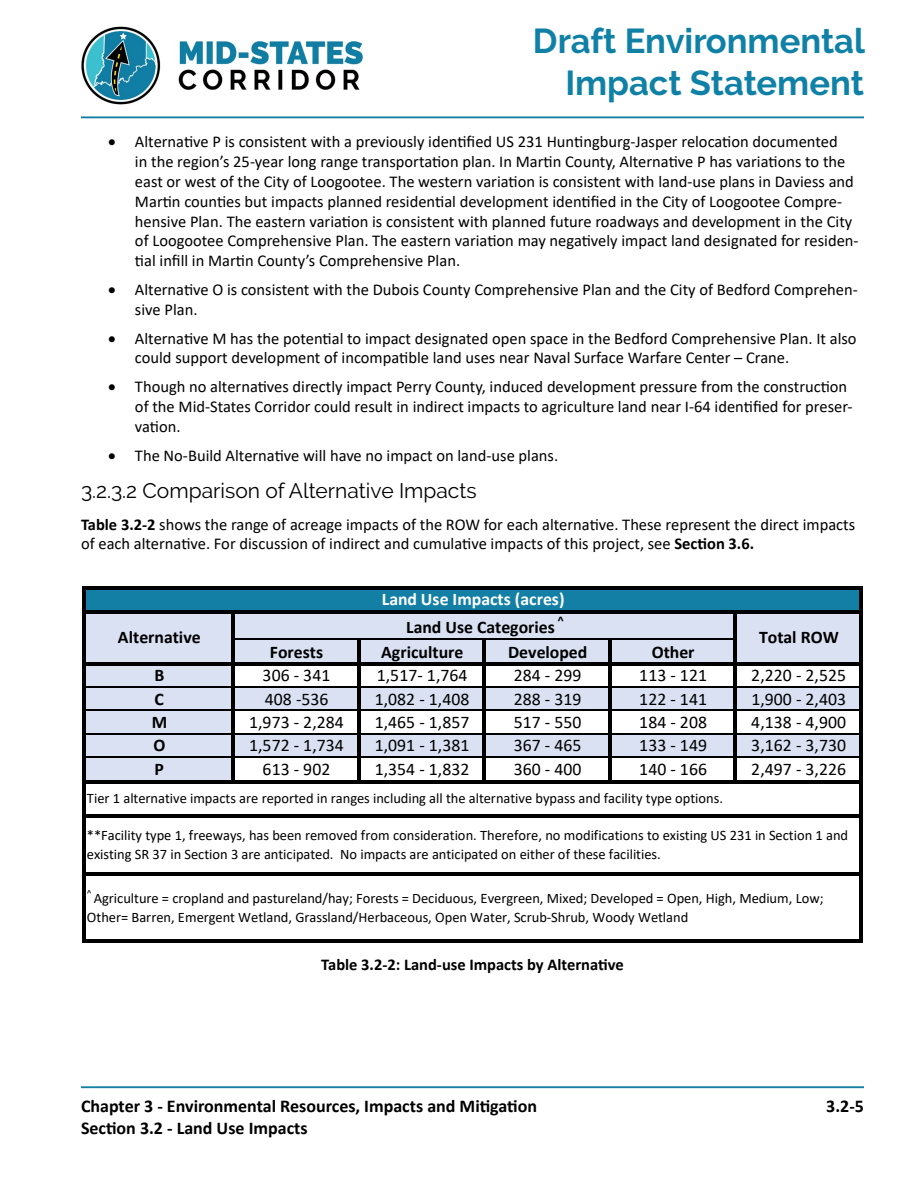
<style>
.page{position:relative;width:918px;height:1188px;background:#fff}
.page>*{position:absolute;margin:0;border:0;box-sizing:border-box;transform-origin:0 0}
.t1{font:700 34.5px/41.4px "Raleway";color:#1081a6;text-align:right}
.t2{font:21px "Raleway";color:#000}
.t3{font:700 18px/21.6px "Calibri";color:#000}
.t4{font:17.7px "Calibri";letter-spacing:.005em;color:#000}
.t5{font:700 17.7px "Calibri";color:#000}
.t6{font:700 17.7px "Calibri";color:#fff}
.t7{font:16.5px/19.8px "Calibri";color:#000}
.t8{font:700 16.5px "Calibri";color:#000}
.t9{font:14.4px/18.9px "Calibri";color:#000}
.t10{font:700 11.7px "Calibri";color:#000}
.t11{font:9.6px "Calibri";color:#000}
.s1{font-weight:700}
</style>
<div class="page">
<img style="left:81px;top:26px;width:283px;height:79px">
<hr style="left:81px;top:1086px;width:783px;height:2px;background:#1480a5">
<hr style="left:81px;top:116px;width:783px;height:2px;background:#1480a5">
<div style="left:84px;top:588px;width:777px;height:25px;background:#137fa5"></div>
<div style="left:84px;top:612px;width:777px;height:52px;background:#d9e1f2"></div>
<div style="left:84px;top:664px;width:149px;height:23px;background:#d9e1f2"></div>
<div style="left:84px;top:687px;width:777px;height:24px;background:#d9e1f2"></div>
<div style="left:84px;top:710px;width:149px;height:24px;background:#d9e1f2"></div>
<div style="left:84px;top:734px;width:777px;height:23px;background:#d9e1f2"></div>
<div style="left:84px;top:757px;width:149px;height:25px;background:#d9e1f2"></div>
<hr style="left:235px;top:638px;width:122px;height:2px;background:#000">
<hr style="left:360px;top:638px;width:123px;height:2px;background:#000">
<hr style="left:486px;top:638px;width:122px;height:2px;background:#000">
<hr style="left:86px;top:686px;width:146px;height:2px;background:#000">
<hr style="left:235px;top:686px;width:122px;height:2px;background:#000">
<hr style="left:360px;top:686px;width:123px;height:2px;background:#000">
<hr style="left:486px;top:686px;width:122px;height:2px;background:#000">
<hr style="left:611px;top:686px;width:123px;height:2px;background:#000">
<hr style="left:86px;top:710px;width:146px;height:1px;background:#000">
<hr style="left:235px;top:710px;width:122px;height:1px;background:#000">
<hr style="left:360px;top:710px;width:123px;height:1px;background:#000">
<hr style="left:486px;top:710px;width:122px;height:1px;background:#000">
<hr style="left:611px;top:710px;width:123px;height:1px;background:#000">
<hr style="left:86px;top:733px;width:146px;height:2px;background:#000">
<hr style="left:235px;top:733px;width:122px;height:2px;background:#000">
<hr style="left:360px;top:733px;width:123px;height:2px;background:#000">
<hr style="left:486px;top:733px;width:122px;height:2px;background:#000">
<hr style="left:611px;top:733px;width:123px;height:2px;background:#000">
<hr style="left:86px;top:756px;width:146px;height:2px;background:#000">
<hr style="left:235px;top:756px;width:122px;height:2px;background:#000">
<hr style="left:360px;top:756px;width:123px;height:2px;background:#000">
<hr style="left:486px;top:756px;width:122px;height:2px;background:#000">
<hr style="left:611px;top:756px;width:123px;height:2px;background:#000">
<hr style="left:83px;top:586px;width:3px;height:357px;background:#000">
<hr style="left:859px;top:589px;width:3px;height:354px;background:#000">
<hr style="left:232px;top:614px;width:3px;height:169px;background:#000">
<hr style="left:734px;top:614px;width:3px;height:169px;background:#000">
<hr style="left:357px;top:638px;width:3px;height:145px;background:#000">
<hr style="left:483px;top:638px;width:3px;height:145px;background:#000">
<hr style="left:608px;top:638px;width:3px;height:145px;background:#000">
<hr style="left:86px;top:586px;width:776px;height:3px;background:#000">
<hr style="left:86px;top:611px;width:776px;height:3px;background:#000">
<hr style="left:611px;top:638px;width:123px;height:2px;background:#000">
<hr style="left:86px;top:662px;width:776px;height:3px;background:#000">
<hr style="left:737px;top:686px;width:122px;height:2px;background:#000">
<hr style="left:737px;top:710px;width:122px;height:1px;background:#000">
<hr style="left:737px;top:733px;width:122px;height:2px;background:#000">
<hr style="left:737px;top:756px;width:122px;height:2px;background:#000">
<hr style="left:86px;top:780px;width:776px;height:3px;background:#000">
<hr style="left:86px;top:815px;width:776px;height:3px;background:#000">
<hr style="left:86px;top:872px;width:776px;height:3px;background:#000">
<hr style="left:86px;top:940px;width:776px;height:3px;background:#000">
<h1 class="t1" style="left:533px;top:21px;width:334px">Draft Environmental<br>Impact Statement</h1>
<p class="t7" style="left:135px;top:132px;width:725px;text-indent:-27px">• Alternative P is consistent with a previously identified US 231 Huntingburg-Jasper relocation documented<br>in the region’s 25-year long range transportation plan. In Martin County, Alternative P has variations to the east or west of the City of Loogootee. The western variation is consistent with land-use plans in Daviess and Martin counties but impacts planned residential development identified in the City of Loogootee Compre&shy;hensive Plan. The eastern variation is consistent with planned future roadways and development in the City of Loogootee Comprehensive Plan. The eastern variation may negatively impact land designated for residen&shy;tial infill in Martin County’s Comprehensive Plan.</p>
<p class="t7" style="left:135px;top:279px;width:724px;text-indent:-27px">• Alternative O is consistent with the Dubois County Comprehensive Plan and the City of Bedford Comprehen&shy;sive Plan.</p>
<p class="t7" style="left:135px;top:328px;width:723px;text-indent:-27px">• Alternative M has the potential to impact designated open space in the Bedford Comprehensive Plan. It also could support development of incompatible land uses near Naval Surface Warfare Center – Crane.</p>
<p class="t7" style="left:135px;top:376px;width:719px;text-indent:-27px">• Though no alternatives directly impact Perry County, induced development pressure from the construction of the Mid-States Corridor could result in indirect impacts to agriculture land near I-64 identified for preser&shy;vation.</p>
<p class="t7" style="left:108px;top:445px;width:452px">• The No-Build Alternative will have no impact on land-use plans.</p>
<p class="t2" style="left:81px;top:478px;width:397px">3.2.3.2 Comparison of Alternative Impacts</p>
<p class="t7" style="left:81px;top:514px;width:776px"><span class="s1">Table 3.2-2</span> shows the range of acreage impacts of the ROW for each alternative. These represent the direct impacts of each alternative. For discussion of indirect and cumulative impacts of this project, see <span class="s1">Section 3.6.</span></p>
<p class="t4" style="left:392px;top:488px;width:115px">DEIS Final Table</p>
<p class="t5" style="left:118px;top:625px;width:84px">Alternative</p>
<p class="t6" style="left:382px;top:587px;width:184px">Land Use Impacts (acres)</p>
<p class="t10" style="left:558px;top:612px;width:7px">^</p>
<p class="t5" style="left:406px;top:614px;width:150px">Land Use Categories</p>
<p class="t5" style="left:270px;top:639px;width:55px">Forests</p>
<p class="t5" style="left:381px;top:639px;width:84px">Agriculture</p>
<p class="t5" style="left:508px;top:639px;width:81px">Developed</p>
<p class="t5" style="left:652px;top:639px;width:44px">Other</p>
<p class="t5" style="left:759px;top:625px;width:81px">Total ROW</p>
<p class="t5" style="left:154px;top:663px;width:11px">B</p>
<p class="t4" style="left:263px;top:663px;width:69px">306 - 341</p>
<p class="t4" style="left:377px;top:663px;width:92px">1,517- 1,764</p>
<p class="t4" style="left:514px;top:663px;width:69px">284 - 299</p>
<p class="t4" style="left:639px;top:663px;width:69px">113 - 121</p>
<p class="t4" style="left:751px;top:663px;width:96px">2,220 - 2,525</p>
<p class="t5" style="left:155px;top:686px;width:11px">C</p>
<p class="t4" style="left:265px;top:687px;width:65px">408 -536</p>
<p class="t4" style="left:375px;top:687px;width:96px">1,082 - 1,408</p>
<p class="t4" style="left:514px;top:687px;width:69px">288 - 319</p>
<p class="t4" style="left:639px;top:687px;width:69px">122 - 141</p>
<p class="t4" style="left:751px;top:687px;width:96px">1,900 - 2,403</p>
<p class="t5" style="left:152px;top:710px;width:17px">M</p>
<p class="t4" style="left:249px;top:710px;width:96px">1,973 - 2,284</p>
<p class="t4" style="left:375px;top:710px;width:96px">1,465 - 1,857</p>
<p class="t4" style="left:514px;top:710px;width:69px">517 - 550</p>
<p class="t4" style="left:639px;top:710px;width:69px">184 - 208</p>
<p class="t4" style="left:751px;top:710px;width:96px">4,138 - 4,900</p>
<p class="t5" style="left:153px;top:733px;width:13px">O</p>
<p class="t4" style="left:249px;top:733px;width:96px">1,572 - 1,734</p>
<p class="t4" style="left:375px;top:733px;width:96px">1,091 - 1,381</p>
<p class="t4" style="left:514px;top:733px;width:69px">367 - 465</p>
<p class="t4" style="left:639px;top:733px;width:69px">133 - 149</p>
<p class="t4" style="left:751px;top:733px;width:96px">3,162 - 3,730</p>
<p class="t5" style="left:155px;top:757px;width:11px">P</p>
<p class="t4" style="left:263px;top:757px;width:69px">613 - 902</p>
<p class="t4" style="left:375px;top:757px;width:96px">1,354 - 1,832</p>
<p class="t4" style="left:514px;top:757px;width:69px">360 - 400</p>
<p class="t4" style="left:639px;top:757px;width:69px">140 - 166</p>
<p class="t4" style="left:751px;top:757px;width:96px">2,497 - 3,226</p>
<p class="t9" style="left:87px;top:789px;width:638px">Tier 1 alternative impacts are reported in ranges including all the alternative bypass and facility type options.</p>
<p class="t9" style="left:87px;top:825px;width:763px">**Facility type 1, freeways, has been removed from consideration. Therefore, no modifications to existing US 231 in Section 1 and existing SR 37 in Section 3 are anticipated. No impacts are anticipated on either of these facilities.</p>
<p class="t11" style="left:87px;top:886px;width:6px">^</p>
<p class="t9" style="left:87px;top:889px;width:738px;text-indent:7px">Agriculture = cropland and pastureland/hay; Forests = Deciduous, Evergreen, Mixed; Developed = Open, High, Medium, Low;<br>Other= Barren, Emergent Wetland, Grassland/Herbaceous, Open Water, Scrub-Shrub, Woody Wetland</p>
<p class="t8" style="left:321px;top:953px;width:304px">Table 3.2-2: Land-use Impacts by Alternative</p>
<p class="t3" style="left:81px;top:1095px;width:458px">Chapter 3 - Environmental Resources, Impacts and Mitigation<br>Section 3.2 - Land Use Impacts</p>
<p class="t3" style="left:826px;top:1095px;width:39px">3.2-5</p>
</div>
